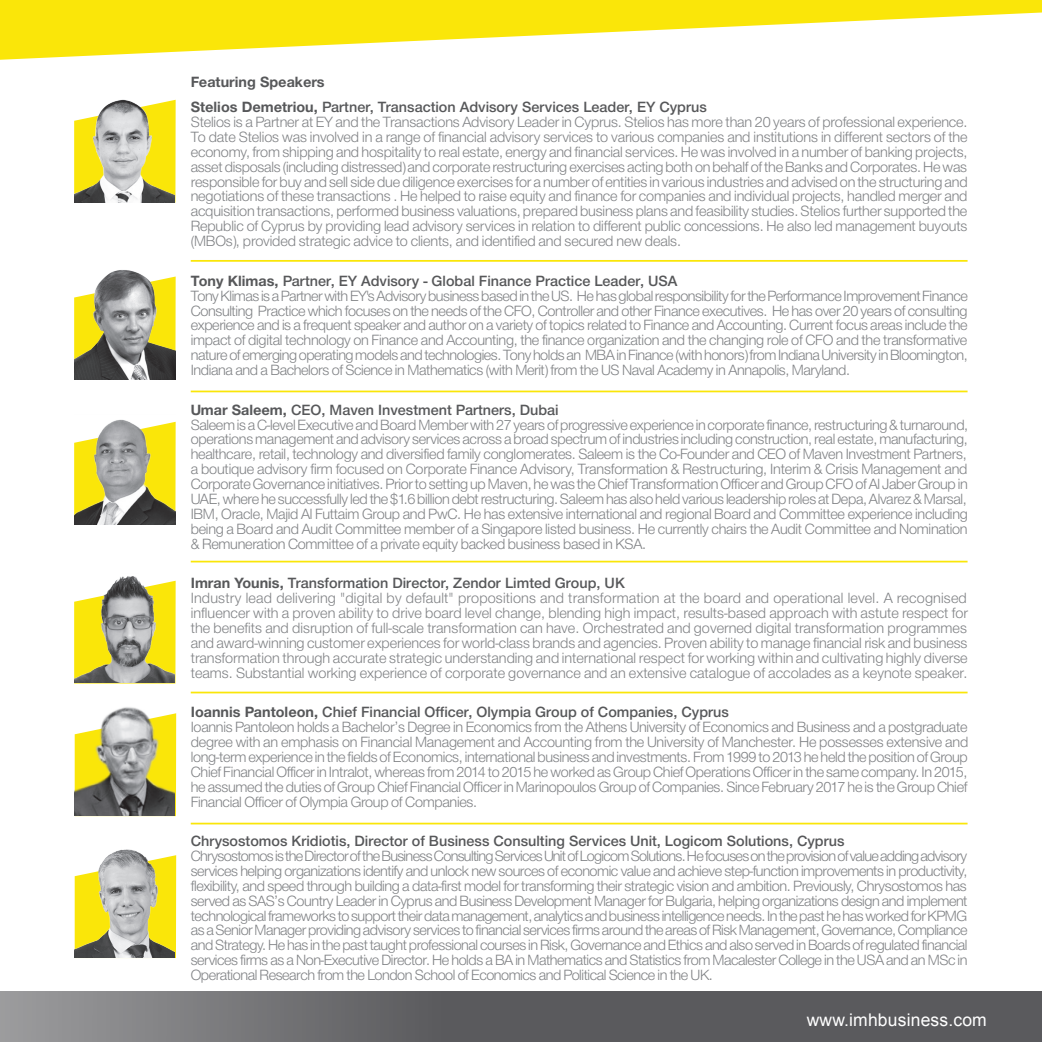
<style>
.page{position:relative;width:1042px;height:1042px;background:#fff}
.page>*{position:absolute;margin:0;border:0;box-sizing:border-box;transform-origin:0 0}
.t1{font:17.5px "Arial";letter-spacing:.01em;color:#fff}
.t2{font:300 15.4px/14.9px "Helvetica Neue Greek 45";letter-spacing:-.02em;color:#808285;text-align:justify}
.t3{font:500 15.4px "Helvetica Neue Greek 65";color:#57585a}
.t4{font:700 15.4px "Helvetica Neue Greek 75";color:#57585a}
.s1{font-family:"Helvetica Neue Greek 75";font-weight:700}
</style>
<div class="page">
<svg style="left:0;top:0;width:1042px;height:60px;fill:#fae609"></svg>
<svg style="left:74px;top:100px;width:102px;height:103px"></svg>
<img style="left:74px;top:99px;width:100px;height:103px">
<img style="left:74px;top:270px;width:102px;height:109px">
<hr style="left:191px;top:260px;width:776px;height:2px;background:#fae609">
<hr style="left:191px;top:561px;width:776px;height:1px;background:#fae609">
<hr style="left:191px;top:691px;width:776px;height:2px;background:#fae609">
<hr style="left:191px;top:823px;width:776px;height:1px;background:#fae609">
<hr style="left:191px;top:390px;width:776px;height:2px;background:#fae609">
<img style="left:74px;top:576px;width:100px;height:107px">
<img style="left:74px;top:849px;width:100px;height:109px">
<img style="left:74px;top:707px;width:100px;height:109px">
<img style="left:74px;top:419px;width:101px;height:105px">
<svg style="left:0;top:992px;width:1042px;height:50px;background:#68686a"></svg>
<p class="t4" style="left:191px;top:74px;width:135px">Featuring Speakers</p>
<p class="t3" style="left:191px;top:99px;width:518px"><span class="s1">Stelios Demetriou,</span> Partner, Transaction Advisory Services Leader, EY Cyprus</p>
<p class="t2" style="left:191px;top:114px;width:778px">Stelios is a Partner at EY and the Transactions Advisory Leader in Cyprus. Stelios has more than 20 years of professional experience.<br>To date Stelios was involved in a range of financial advisory services to various companies and institutions in different sectors of the economy, from shipping and hospitality to real estate, energy and financial services. He was involved in a number of banking projects, asset disposals (including distressed) and corporate restructuring exercises acting both on behalf of the Banks and Corporates. He was responsible for buy and sell side due diligence exercises for a number of entities in various industries and advised on the structuring and negotiations of these transactions . He helped to raise equity and finance for companies and individual projects, handled merger and acquisition transactions, performed business valuations, prepared business plans and feasibility studies. Stelios further supported the Republic of Cyprus by providing lead advisory services in relation to different public concessions. He also led management buyouts (MBOs), provided strategic advice to clients, and identified and secured new deals.</p>
<p class="t3" style="left:191px;top:272px;width:488px"><span class="s1">Tony Klimas,</span> Partner, EY Advisory - Global Finance Practice Leader, USA</p>
<p class="t2" style="left:191px;top:288px;width:778px">Tony Klimas is a Partner with EY's Advisory business based in the US. He has global responsibility for the Performance Improvement Finance Consulting Practice which focuses on the needs of the CFO, Controller and other Finance executives. He has over 20 years of consulting experience and is a frequent speaker and author on a variety of topics related to Finance and Accounting. Current focus areas include the impact of digital technology on Finance and Accounting, the finance organization and the changing role of CFO and the transformative nature of emerging operating models and technologies. Tony holds an MBA in Finance (with honors) from Indiana University in Bloomington, Indiana and a Bachelors of Science in Mathematics (with Merit) from the US Naval Academy in Annapolis, Maryland.</p>
<p class="t3" style="left:191px;top:401px;width:369px"><span class="s1">Umar Saleem,</span> CEO, Maven Investment Partners, Dubai</p>
<p class="t2" style="left:191px;top:417px;width:779px">Saleem is a C-level Executive and Board Member with 27 years of progressive experience in corporate finance, restructuring &amp; turnaround, operations management and advisory services across a broad spectrum of industries including construction, real estate, manufacturing, healthcare, retail, technology and diversified family conglomerates. Saleem is the Co-Founder and CEO of Maven Investment Partners, a boutique advisory firm focused on Corporate Finance Advisory, Transformation &amp; Restructuring, Interim &amp; Crisis Management and Corporate Governance initiatives. Prior to setting up Maven, he was the Chief Transformation Officer and Group CFO of Al Jaber Group in UAE, where he successfully led the $1.6 billion debt restructuring. Saleem has also held various leadership roles at Depa, Alvarez &amp; Marsal, IBM, Oracle, Majid Al Futtaim Group and PwC. He has extensive international and regional Board and Committee experience including being a Board and Audit Committee member of a Singapore listed business. He currently chairs the Audit Committee and Nomination &amp; Remuneration Committee of a private equity backed business based in KSA.</p>
<p class="t3" style="left:191px;top:575px;width:436px"><span class="s1">Imran Younis,</span> Transformation Director, Zendor Limted Group, UK</p>
<p class="t2" style="left:191px;top:590px;width:779px">Industry lead delivering "digital by default" propositions and transformation at the board and operational level. A recognised influencer with a proven ability to drive board level change, blending high impact, results-based approach with astute respect for the benefits and disruption of full-scale transformation can have. Orchestrated and governed digital transformation programmes and award-winning customer experiences for world-class brands and agencies. Proven ability to manage financial risk and business transformation through accurate strategic understanding and international respect for working within and cultivating highly diverse teams. Substantial working experience of corporate governance and an extensive catalogue of accolades as a keynote speaker.</p>
<p class="t3" style="left:191px;top:704px;width:540px"><span class="s1">Ioannis Pantoleon,</span> Chief Financial Officer, Olympia Group of Companies, Cyprus</p>
<p class="t2" style="left:191px;top:719px;width:779px">Ioannis Pantoleon holds a Bachelor’s Degree in Economics from the Athens University of Economics and Business and a postgraduate degree with an emphasis on Financial Management and Accounting from the University of Manchester. He possesses extensive and long-term experience in the fields of Economics, international business and investments. From 1999 to 2013 he held the position of Group Chief Financial Officer in Intralot, whereas from 2014 to 2015 he worked as Group Chief Operations Officer in the same company. In 2015, he assumed the duties of Group Chief Financial Officer in Marinopoulos Group of Companies. Since February 2017 he is the Group Chief Financial Officer of Olympia Group of Companies.</p>
<p class="t3" style="left:191px;top:833px;width:655px">Chrysostomos Kridiotis, Director of Business Consulting Services Unit, Logicom Solutions, Cyprus</p>
<p class="t2" style="left:191px;top:848px;width:778px">Chrysostomos is the Director of the Business Consulting Services Unit of Logicom Solutions. He focuses on the provision of value adding advisory services helping organizations identify and unlock new sources of economic value and achieve step-function improvements in productivity, flexibility, and speed through building a data-first model for transforming their strategic vision and ambition. Previously, Chrysostomos has served as SAS’s Country Leader in Cyprus and Business Development Manager for Bulgaria, helping organizations design and implement technological frameworks to support their data management, analytics and business intelligence needs. In the past he has worked for KPMG as a Senior Manager providing advisory services to financial services firms around the areas of Risk Management, Governance, Compliance and Strategy. He has in the past taught professional courses in Risk, Governance and Ethics and also served in Boards of regulated financial services firms as a Non-Executive Director. He holds a BA in Mathematics and Statistics from Macalester College in the USA and an MSc in Operational Research from the London School of Economics and Political Science in the UK.</p>
<p class="t1" style="left:807px;top:1008px;width:182px">www.imhbusiness.com</p>
</div>
